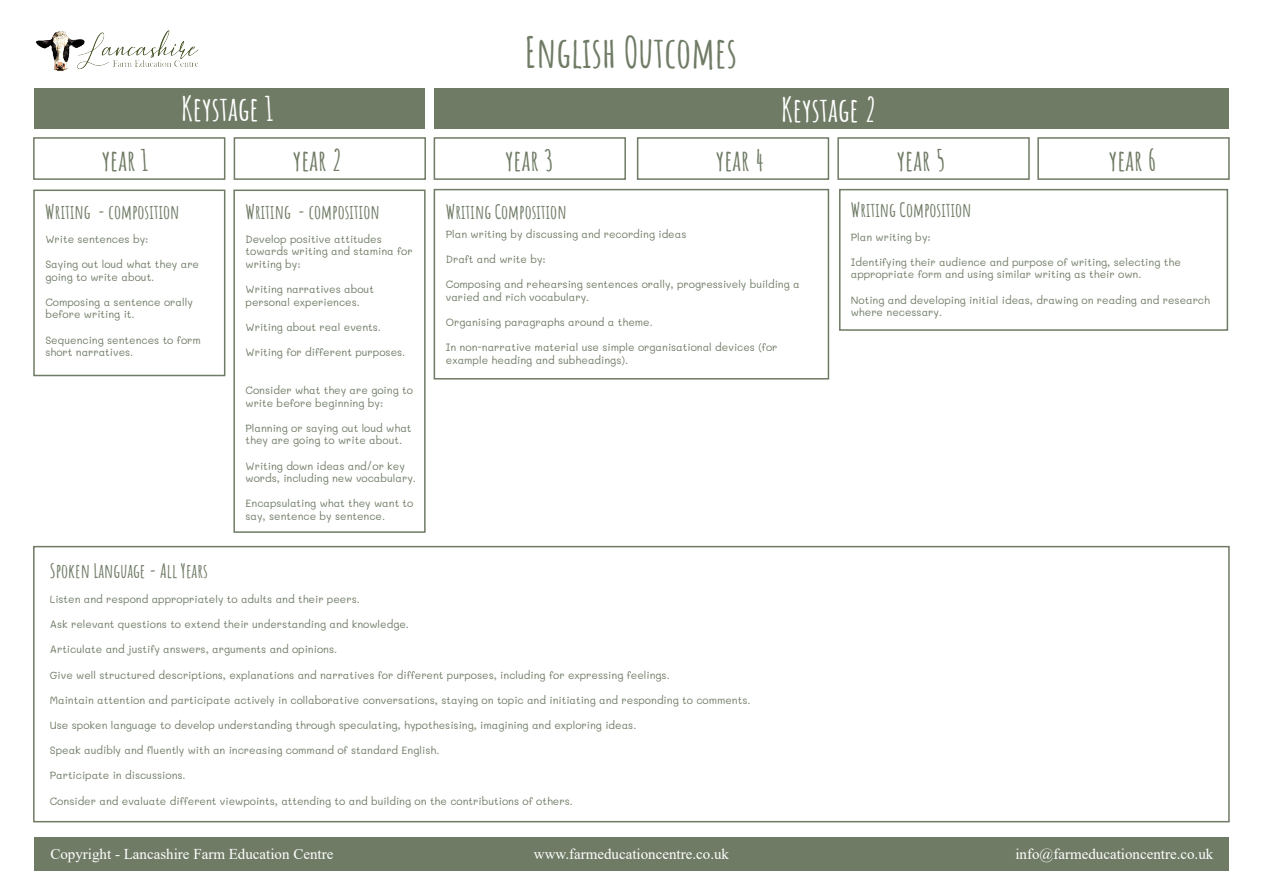
<style>
.page{position:relative;width:1263px;height:893px;background:#fff}
.page>*{position:absolute;margin:0;border:0;box-sizing:border-box;transform-origin:0 0}
.t1{font:700 42px "Amatic SC";color:#6f7b65}
.t2{font:700 33px "Amatic SC";color:#fff}
.t3{font:700 28.8px "Amatic SC";color:#6f7b65}
.t4{font:700 19.5px "Amatic SC";color:#6f7b65}
.t5{font:15px "Times New Roman";color:#fff}
.t6{font:10.5px/12.6px "Mali";color:#6f7b65}
</style>
<div class="page">
<img style="left:36px;top:30px;width:163px;height:42px">
<div style="left:34px;top:88px;width:391px;height:41px;background:#6f7b65"></div>
<div style="left:434px;top:88px;width:795px;height:41px;background:#6f7b65"></div>
<div style="left:33px;top:137px;width:192px;height:43px;border:2px solid #6f7b65"></div>
<div style="left:234px;top:137px;width:192px;height:43px;border:2px solid #6f7b65"></div>
<div style="left:434px;top:137px;width:192px;height:43px;border:2px solid #6f7b65"></div>
<div style="left:637px;top:137px;width:192px;height:43px;border:2px solid #6f7b65"></div>
<div style="left:837px;top:137px;width:193px;height:43px;border:2px solid #6f7b65"></div>
<div style="left:1037px;top:137px;width:193px;height:43px;border:2px solid #6f7b65"></div>
<div style="left:34px;top:837px;width:1195px;height:33px;background:#6f7b65"></div>
<div style="left:839px;top:189px;width:389px;height:142px;border:2px solid #6f7b65"></div>
<div style="left:434px;top:189px;width:395px;height:191px;border:2px solid #6f7b65"></div>
<div style="left:33px;top:546px;width:1197px;height:276px;border:2px solid #6f7b65"></div>
<div style="left:33px;top:190px;width:192px;height:186px;border:2px solid #6f7b65"></div>
<div style="left:233px;top:190px;width:193px;height:343px;border:2px solid #6f7b65"></div>
<h1 class="t1" style="left:525px;top:20px;width:214px">English Outcomes</h1>
<h2 class="t2" style="left:181px;top:83px;width:94px">Keystage 1</h2>
<h2 class="t2" style="left:781px;top:84px;width:97px">Keystage 2</h2>
<h3 class="t3" style="left:102px;top:138px;width:48px">year 1</h3>
<h3 class="t3" style="left:293px;top:138px;width:50px">year 2</h3>
<h3 class="t3" style="left:505px;top:139px;width:50px">year 3</h3>
<h3 class="t3" style="left:716px;top:138px;width:49px">year 4</h3>
<h3 class="t3" style="left:897px;top:138px;width:50px">year 5</h3>
<h3 class="t3" style="left:1109px;top:139px;width:48px">year 6</h3>
<h3 class="t4" style="left:851px;top:195px;width:122px">Writing Composition</h3>
<p class="t6" style="left:851px;top:231px;width:81px">Plan writing by:</p>
<p class="t6" style="left:851px;top:256px;width:331px">Identifying their audience and purpose of writing, selecting the appropriate form and using similar writing as their own.</p>
<p class="t6" style="left:851px;top:294px;width:361px">Noting and developing initial ideas, drawing on reading and research where necessary.</p>
<h3 class="t4" style="left:446px;top:196px;width:122px">Writing Composition</h3>
<p class="t6" style="left:446px;top:228px;width:242px">Plan writing by discussing and recording ideas</p>
<p class="t6" style="left:446px;top:253px;width:102px">Draft and write by:</p>
<p class="t6" style="left:446px;top:278px;width:355px">Composing and rehearsing sentences orally, progressively building a varied and rich vocabulary.</p>
<p class="t6" style="left:446px;top:316px;width:208px">Organising paragraphs around a theme.</p>
<p class="t6" style="left:446px;top:341px;width:333px">In non-narrative material use simple organisational devices (for example heading and subheadings).</p>
<h3 class="t4" style="left:45px;top:197px;width:136px">Writing - composition</h3>
<p class="t6" style="left:45px;top:233px;width:105px">Write sentences by:</p>
<p class="t6" style="left:45px;top:258px;width:155px">Saying out loud what they are going to write about.</p>
<p class="t6" style="left:45px;top:296px;width:149px">Composing a sentence orally before writing it.</p>
<p class="t6" style="left:45px;top:334px;width:157px">Sequencing sentences to form short narratives.</p>
<h3 class="t4" style="left:245px;top:197px;width:136px">Writing - composition</h3>
<p class="t6" style="left:246px;top:233px;width:169px">Develop positive attitudes towards writing and stamina for writing by:</p>
<p class="t6" style="left:246px;top:283px;width:130px">Writing narratives about personal experiences.</p>
<p class="t6" style="left:246px;top:321px;width:137px">Writing about real events.</p>
<p class="t6" style="left:246px;top:346px;width:161px">Writing for different purposes.</p>
<p class="t6" style="left:246px;top:384px;width:169px">Consider what they are going to write before beginning by:</p>
<p class="t6" style="left:246px;top:422px;width:167px">Planning or saying out loud what they are going to write about.</p>
<p class="t6" style="left:246px;top:460px;width:172px">Writing down ideas and/or key words, including new vocabulary.</p>
<p class="t6" style="left:246px;top:497px;width:169px">Encapsulating what they want to say, sentence by sentence.</p>
<h3 class="t4" style="left:50px;top:556px;width:160px">Spoken Language - All Years</h3>
<p class="t6" style="left:50px;top:593px;width:312px">Listen and respond appropriately to adults and their peers.</p>
<p class="t6" style="left:50px;top:618px;width:361px">Ask relevant questions to extend their understanding and knowledge.</p>
<p class="t6" style="left:50px;top:643px;width:289px">Articulate and justify answers, arguments and opinions.</p>
<p class="t6" style="left:50px;top:669px;width:621px">Give well structured descriptions, explanations and narratives for different purposes, including for expressing feelings.</p>
<p class="t6" style="left:50px;top:694px;width:702px">Maintain attention and participate actively in collaborative conversations, staying on topic and initiating and responding to comments.</p>
<p class="t6" style="left:50px;top:719px;width:588px">Use spoken language to develop understanding through speculating, hypothesising, imagining and exploring ideas.</p>
<p class="t6" style="left:50px;top:744px;width:391px">Speak audibly and fluently with an increasing command of standard English.</p>
<p class="t6" style="left:50px;top:769px;width:137px">Participate in discussions.</p>
<p class="t6" style="left:50px;top:795px;width:525px">Consider and evaluate different viewpoints, attending to and building on the contributions of others.</p>
<h3 class="t5" style="left:50px;top:843px;width:284px">Copyright - Lancashire Farm Education Centre</h3>
<h3 class="t5" style="left:534px;top:843px;width:197px">www.farmeducationcentre.co.uk</h3>
<h3 class="t5" style="left:1015px;top:843px;width:199px">info@farmeducationcentre.co.uk</h3>
</div>
